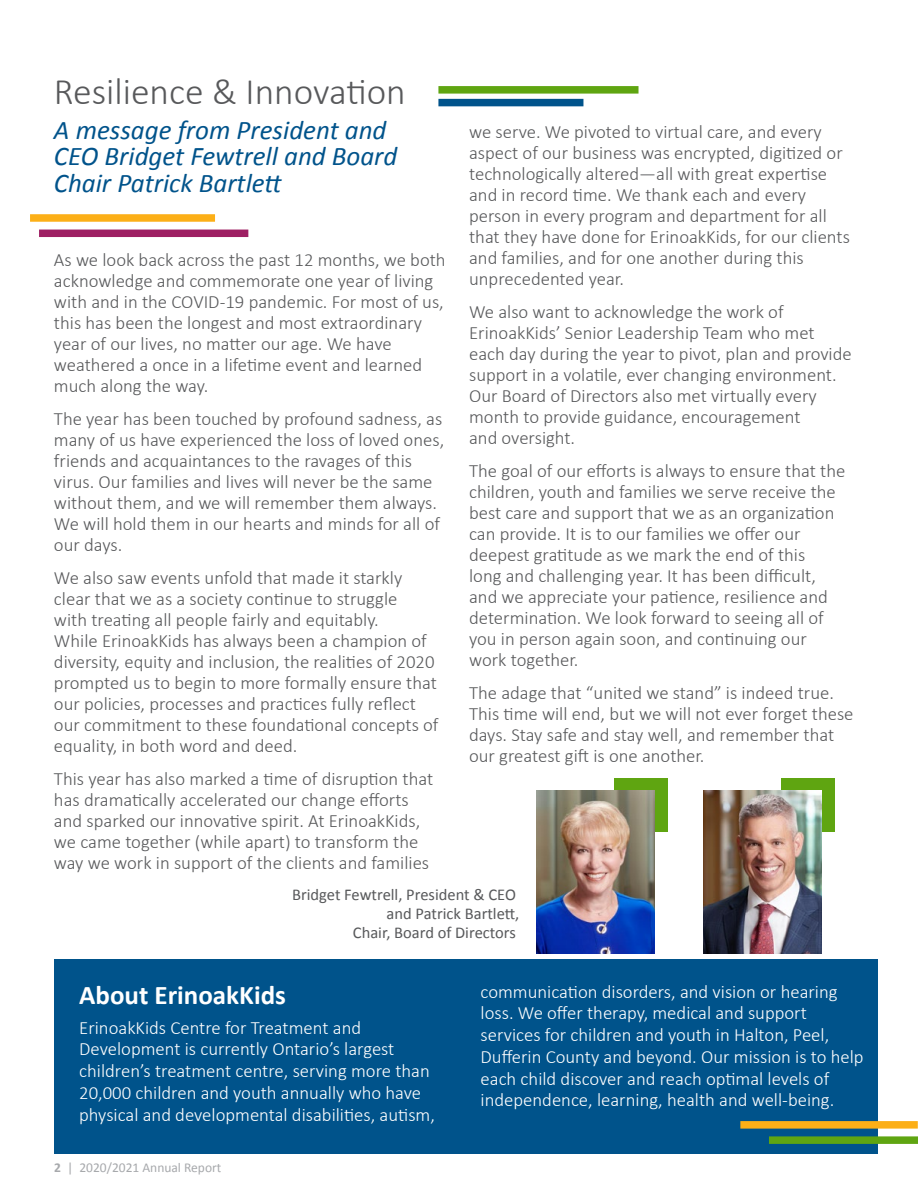
<style>
.page{position:relative;width:918px;height:1188px;background:#fff}
.page>*{position:absolute;margin:0;border:0;box-sizing:border-box;transform-origin:0 0}
.t1{font:300 37.5px "Calibri";color:#58595b}
.t2{font:italic 27px/26.4px "Calibri";color:#00538b}
.t3{font:700 27px "Calibri";color:#fff}
.t4{font:300 18.75px/21px "Calibri";color:#58595b}
.t5{font:300 18.75px/21.8px "Calibri";color:#fff}
.t6{font:16.5px "Calibri";color:#58595b}
.t7{font:13.5px "Calibri";color:#a7a9ac}
.s1{font-weight:700}
</style>
<div class="page">
<div style="left:54px;top:960px;width:823px;height:194px;background:#00538b"></div>
<div style="left:740px;top:1121px;width:178px;height:8px;background:#fcaf17"></div>
<div style="left:769px;top:1136px;width:149px;height:8px;background:#5fa511"></div>
<div style="left:438px;top:99px;width:145px;height:7px;background:#00538b"></div>
<div style="left:438px;top:86px;width:201px;height:8px;background:#5fa511"></div>
<div style="left:30px;top:214px;width:185px;height:8px;background:#fcaf17"></div>
<div style="left:39px;top:230px;width:209px;height:7px;background:#9e1f63"></div>
<hr style="left:917px;top:342px;width:1px;height:82px;background:#00538b">
<div style="left:614px;top:778px;width:54px;height:54px;background:#5fa511"></div>
<div style="left:781px;top:778px;width:54px;height:54px;background:#5fa511"></div>
<img style="left:537px;top:791px;width:118px;height:162px">
<img style="left:703px;top:791px;width:118px;height:162px">
<p class="t1" style="left:54px;top:69px;width:353px">Resilience &amp; Innovation</p>
<p class="t2" style="left:54px;top:115px;width:345px">A message from President and<br>CEO Bridget Fewtrell and Board</p>
<p class="t2" style="left:54px;top:168px;width:230px">Chair Patrick Bartlett</p>
<p class="t4" style="left:54px;top:249px;width:393px">As we look back across the past 12 months, we both acknowledge and commemorate one year of living with and in the COVID-19 pandemic. For most of us, this has been the longest and most extraordinary</p>
<p class="t4" style="left:54px;top:333px;width:370px">year of our lives, no matter our age. We have weathered a once in a lifetime event and learned</p>
<p class="t4" style="left:54px;top:375px;width:156px">much along the way.</p>
<p class="t4" style="left:54px;top:408px;width:392px">The year has been touched by profound sadness, as many of us have experienced the loss of loved ones, friends and acquaintances to the ravages of this virus. Our families and lives will never be the same without them, and we will remember them always.</p>
<p class="t4" style="left:54px;top:513px;width:388px">We will hold them in our hearts and minds for all of</p>
<p class="t4" style="left:54px;top:534px;width:70px">our days.</p>
<p class="t4" style="left:54px;top:567px;width:382px">We also saw events unfold that made it starkly clear that we as a society continue to struggle with treating all people fairly and equitably.<br>While ErinoakKids has always been a champion of diversity, equity and inclusion, the realities of 2020</p>
<p class="t4" style="left:54px;top:672px;width:384px">prompted us to begin to more formally ensure that</p>
<p class="t4" style="left:54px;top:693px;width:386px">our policies, processes and practices fully reflect our commitment to these foundational concepts of</p>
<p class="t4" style="left:54px;top:735px;width:245px">equality, in both word and deed.</p>
<p class="t4" style="left:54px;top:768px;width:381px">This year has also marked a time of disruption that has dramatically accelerated our change efforts and sparked our innovative spirit. At ErinoakKids,</p>
<p class="t4" style="left:54px;top:831px;width:377px">we came together (while apart) to transform the way we work in support of the clients and families</p>
<p class="t4" style="left:469px;top:121px;width:375px">we serve. We pivoted to virtual care, and every aspect of our business was encrypted, digitized or technologically altered—all with great expertise and in record time. We thank each and every</p>
<p class="t4" style="left:469px;top:205px;width:359px">person in every program and department for all</p>
<p class="t4" style="left:469px;top:226px;width:382px">that they have done for ErinoakKids, for our clients</p>
<p class="t4" style="left:469px;top:247px;width:336px">and families, and for one another during this unprecedented year.</p>
<p class="t4" style="left:469px;top:301px;width:347px">We also want to acknowledge the work of<br>ErinoakKids’ Senior Leadership Team who met</p>
<p class="t4" style="left:469px;top:343px;width:384px">each day during the year to pivot, plan and provide</p>
<p class="t4" style="left:469px;top:364px;width:369px">support in a volatile, ever changing environment.</p>
<p class="t4" style="left:469px;top:385px;width:349px">Our Board of Directors also met virtually every month to provide guidance, encouragement and oversight.</p>
<p class="t4" style="left:469px;top:460px;width:378px">The goal of our efforts is always to ensure that the children, youth and families we serve receive the</p>
<p class="t4" style="left:469px;top:502px;width:367px">best care and support that we as an organization can provide. It is to our families we offer our deepest gratitude as we mark the end of this long and challenging year. It has been difficult, and we appreciate your patience, resilience and determination. We look forward to seeing all of you in person again soon, and continuing our</p>
<p class="t4" style="left:469px;top:649px;width:111px">work together.</p>
<p class="t4" style="left:469px;top:682px;width:366px">The adage that “united we stand” is indeed true.</p>
<p class="t4" style="left:469px;top:703px;width:386px">This time will end, but we will not ever forget these days. Stay safe and stay well, and remember that our greatest gift is one another.</p>
<p class="t6" style="left:292px;top:883px;width:225px">Bridget Fewtrell, President &amp; CEO</p>
<p class="t6" style="left:387px;top:902px;width:134px">and Patrick Bartlett,</p>
<p class="t6" style="left:353px;top:921px;width:164px">Chair, Board of Directors</p>
<p class="t3" style="left:79px;top:976px;width:208px">About ErinoakKids</p>
<p class="t5" style="left:79px;top:1016px;width:357px">ErinoakKids Centre for Treatment and Development is currently Ontario’s largest children’s treatment centre, serving more than 20,000 children and youth annually who have physical and developmental disabilities, autism,</p>
<p class="t7" style="left:54px;top:1158px;width:169px"><span class="s1">2</span> | 2020/2021 Annual Report</p>
<p class="t5" style="left:481px;top:980px;width:359px">communication disorders, and vision or hearing loss. We offer therapy, medical and support</p>
<p class="t5" style="left:481px;top:1024px;width:350px">services for children and youth in Halton, Peel,</p>
<p class="t5" style="left:481px;top:1046px;width:385px">Dufferin County and beyond. Our mission is to help each child discover and reach optimal levels of</p>
<p class="t5" style="left:481px;top:1089px;width:355px">independence, learning, health and well-being.</p>
</div>
